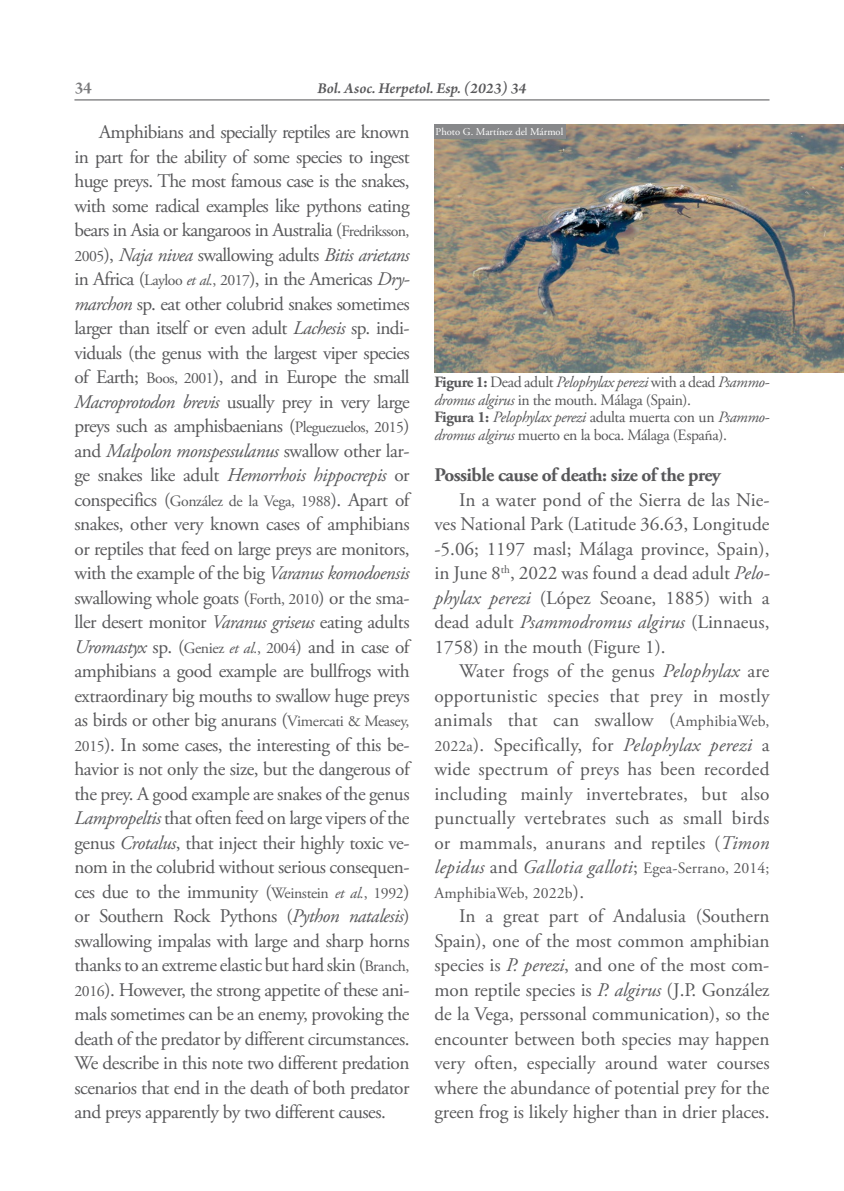
<style>
.page{position:relative;width:844px;height:1191px;background:#fff}
.page>*{position:absolute;margin:0;border:0;box-sizing:border-box;transform-origin:0 0}
.t1{font:19.25px/24.5px "Adobe Garamond Pro";letter-spacing:-.005em;color:#58585a;text-align:justify}
.t2{font:700 19.25px "Adobe Garamond Pro";letter-spacing:-.025em;color:#58585a}
.t3{font:600 17.5px "Arno Pro";color:#58585a}
.t4{font:15.75px/17.5px "Adobe Garamond Pro";letter-spacing:-.025em;color:#58585a}
.t5{font:italic 600 15.75px "Arno Pro";color:#58585a}
.t6{font:15.75px "Adobe Garamond Pro";letter-spacing:.01em;color:#58585a}
.t7{font:10.5px "Adobe Garamond Pro";color:#fff}
.s1{font-size:15.75px}
.s2{font-style:italic}
.s3{font-style:italic;font-size:15.75px}
.s4{font-weight:700}
.s5{font-size:19.25px}
</style>
<div class="page">
<hr style="left:74px;top:99px;width:695px;height:2px;background:#58585a">
<img style="left:434px;top:124px;width:409px;height:248px">
<div style="left:434px;top:124px;width:132px;height:15px;background:#87888a"></div>
<p class="t3" style="left:74px;top:78px;width:19px">34</p>
<p class="t5" style="left:317px;top:79px;width:210px">Bol. Asoc. Herpetol. Esp. (2023) 34</p>
<p class="t1" style="left:74px;top:120px;width:337px;text-indent:25px">Amphibians and specially reptiles are known in part for the ability of some species to ingest huge preys. The most famous case is the snakes, with some radical examples like pythons eating bears in Asia or kangaroos in Australia (<span class="s1">Fredriksson, 2005</span>), <span class="s2">Naja nivea</span> swallowing adults <span class="s2">Bitis arietans </span>in Africa (<span class="s1">Layloo</span> <span class="s3">et al.</span><span class="s1">, 2017</span>), in the Americas <span class="s2">Dry&shy;marchon</span> sp. eat other colubrid snakes sometimes larger than itself or even adult <span class="s2">Lachesis</span> sp. indi&shy;viduals (the genus with the largest viper species of Earth; <span class="s1">Boos, 2001</span>), and in Europe the small <span class="s2">Macroprotodon brevis</span> usually prey in very large preys such as amphisbaenians (<span class="s1">Pleguezuelos, 2015</span>) and <span class="s2">Malpolon monspessulanus</span> swallow other lar&shy;ge snakes like adult <span class="s2">Hemorrhois hippocrepis</span> or conspecifics (<span class="s1">González de la Vega, 1988</span>). Apart of snakes, other very known cases of amphibians or reptiles that feed on large preys are monitors, with the example of the big <span class="s2">Varanus komodoensis </span>swallowing whole goats (<span class="s1">Forth, 2010</span>) or the sma&shy;ller desert monitor <span class="s2">Varanus griseus</span> eating adults <span class="s2">Uromastyx</span> sp. (<span class="s1">Geniez</span> <span class="s3">et al.</span><span class="s1">, 2004</span>) and in case of amphibians a good example are bullfrogs with extraordinary big mouths to swallow huge preys as birds or other big anurans (<span class="s1">Vimercati &amp; Measey, 2015</span>). In some cases, the interesting of this be&shy;havior is not only the size, but the dangerous of the prey. A good example are snakes of the genus <span class="s2">Lampropeltis</span> that often feed on large vipers of the genus <span class="s2">Crotalus</span>, that inject their highly toxic ve&shy;nom in the colubrid without serious consequen&shy;ces due to the immunity (<span class="s1">Weinstein</span> <span class="s3">et al.</span><span class="s1">, 1992</span>) or Southern Rock Pythons (<span class="s2">Python natalesis</span>) swallowing impalas with large and sharp horns thanks to an extreme elastic but hard skin (<span class="s1">Branch, 2016</span>). However, the strong appetite of these ani&shy;mals sometimes can be an enemy, provoking the death of the predator by different circumstances.<br>We describe in this note two different predation scenarios that end in the death of both predator and preys apparently by two different causes.</p>
<p class="t7" style="left:435px;top:126px;width:129px">Photo G. Martínez del Mármol</p>
<p class="t4" style="left:434px;top:374px;width:336px"><span class="s4">Figure 1:</span> Dead adult <span class="s2">Pelophylax perezi</span> with a dead <span class="s2">Psammo&shy;dromus algirus</span> in the mouth. Málaga (Spain).<br><span class="s4">Figura 1:</span> <span class="s2">Pelophylax perezi</span> adulta muerta con un <span class="s2">Psammo&shy;dromus algirus</span> muerto en la boca. Málaga (España).</p>
<p class="t2" style="left:434px;top:464px;width:288px">Possible cause of death: size of the prey</p>
<p class="t1" style="left:434px;top:488px;width:336px;text-indent:25px">In a water pond of the Sierra de las Nie&shy;ves National Park (Latitude 36.63, Longitude -5.06; 1197 masl; Málaga province, Spain), in June 8<sup>th</sup>, 2022 was found a dead adult <span class="s2">Pelo&shy;phylax perezi</span> (López Seoane, 1885) with a dead adult <span class="s2">Psammodromus algirus</span> (Linnaeus, 1758) in the mouth (Figure 1).</p>
<p class="t1" style="left:434px;top:659px;width:336px;text-indent:25px">Water frogs of the genus <span class="s2">Pelophylax</span> are opportunistic species that prey in mostly animals that can swallow (<span class="s1">AmphibiaWeb, 2022a</span>). Specifically, for <span class="s2">Pelophylax perezi</span> a wide spectrum of preys has been recorded including mainly invertebrates, but also punctually vertebrates such as small birds or mammals, anurans and reptiles (<span class="s2">Timon lepidus</span> and <span class="s2">Gallotia galloti</span>; <span class="s1">Egea-Serrano, 2014;</span></p>
<p class="t6" style="left:434px;top:883px;width:151px">AmphibiaWeb, 2022b<span class="s5">).</span></p>
<p class="t1" style="left:434px;top:904px;width:336px;text-indent:25px">In a great part of Andalusia (Southern Spain), one of the most common amphibian species is <span class="s2">P. perezi</span>, and one of the most com&shy;mon reptile species is <span class="s2">P. algirus</span> (J.P. González de la Vega, perssonal communication), so the encounter between both species may happen very often, especially around water courses where the abundance of potential prey for the green frog is likely higher than in drier places.</p>
</div>
